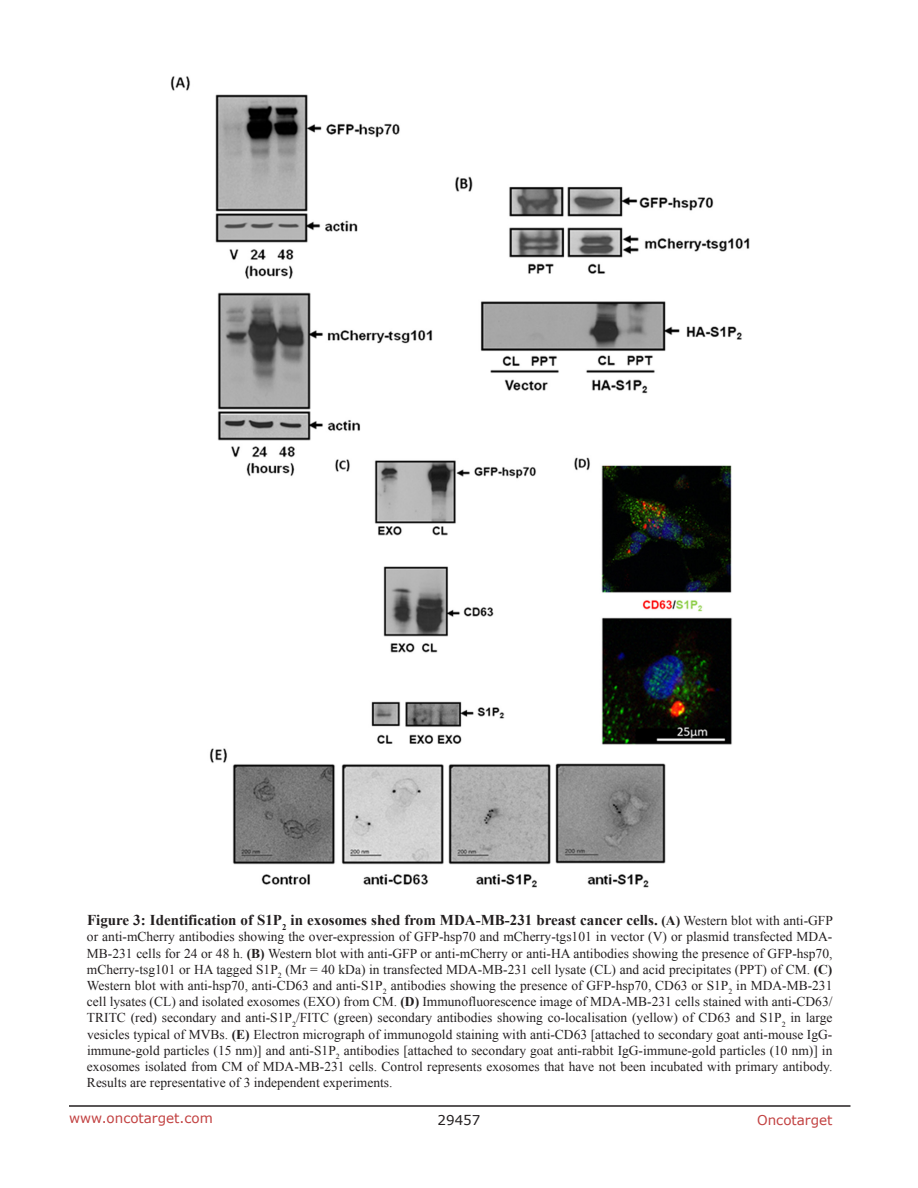
<style>
.page{position:relative;width:918px;height:1188px;background:#fff}
.page>*{position:absolute;margin:0;border:0;box-sizing:border-box;transform-origin:0 0}
.t1{font:700 15px "Times New Roman";color:#231f20}
.t2{font:13.5px/16.2px "Times New Roman";color:#231f20;text-align:justify}
.t3{font:13.5px "Verdana";color:#c24141}
.t4{font:13.5px "Verdana";color:#231f20}
.s1{font-size:13.5px}
.s2{font-weight:400;font-size:13.5px}
.s3{font-weight:700}
</style>
<div class="page">
<hr style="left:69px;top:1105px;width:781px;height:2px;background:#231f20">
<img style="left:170px;top:76px;width:579px;height:812px">
<p class="t1" style="left:87px;top:910px;width:747px">Figure 3: Identification of S1P<sub>2</sub> in exosomes shed from MDA-MB-231 breast cancer cells. <span class="s1">(A)</span> <span class="s2">Western blot with anti-GFP</span></p>
<p class="t2" style="left:87px;top:929px;width:747px">or anti-mCherry antibodies showing the over-expression of GFP-hsp70 and mCherry-tgs101 in vector (V) or plasmid transfected MDA-MB-231 cells for 24 or 48 h. <span class="s3">(B)</span> Western blot with anti-GFP or anti-mCherry or anti-HA antibodies showing the presence of GFP-hsp70, mCherry-tsg101 or HA tagged S1P<sub>2</sub> (Mr = 40 kDa) in transfected MDA-MB-231 cell lysate (CL) and acid precipitates (PPT) of CM. <span class="s3">(C)<br></span>Western blot with anti-hsp70, anti-CD63 and anti-S1P<sub>2</sub> antibodies showing the presence of GFP-hsp70, CD63 or S1P<sub>2</sub> in MDA-MB-231 cell lysates (CL) and isolated exosomes (EXO) from CM. <span class="s3">(D)</span> Immunofluorescence image of MDA-MB-231 cells stained with anti-CD63/ TRITC (red) secondary and anti-S1P<sub>2</sub>/FITC (green) secondary antibodies showing co-localisation (yellow) of CD63 and S1P<sub>2</sub> in large vesicles typical of MVBs. <span class="s3">(E)</span> Electron micrograph of immunogold staining with anti-CD63 [attached to secondary goat anti-mouse IgG&shy;immune-gold particles (15 nm)] and anti-S1P<sub>2</sub> antibodies [attached to secondary goat anti-rabbit IgG-immune-gold particles (10 nm)] in exosomes isolated from CM of MDA-MB-231 cells. Control represents exosomes that have not been incubated with primary antibody.<br>Results are representative of 3 independent experiments.</p>
<p class="t3" style="left:69px;top:1109px;width:145px">www.oncotarget.com</p>
<p class="t4" style="left:438px;top:1111px;width:44px">29457</p>
<p class="t3" style="left:757px;top:1111px;width:77px">Oncotarget</p>
</div>
